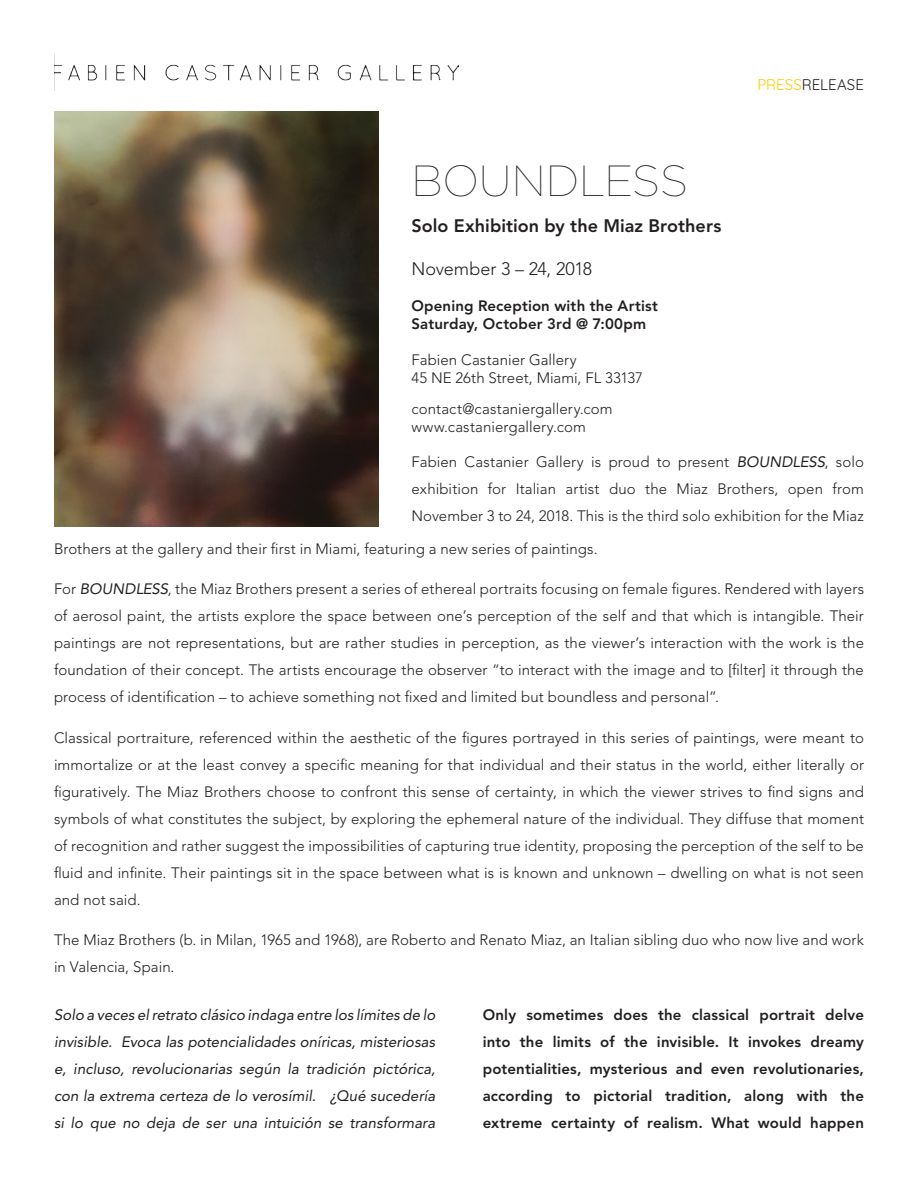
<style>
.page{position:relative;width:918px;height:1188px;background:#fff}
.page>*{position:absolute;margin:0;border:0;box-sizing:border-box;transform-origin:0 0}
.t1{font:100 43.5px "Gotham";letter-spacing:-.005em;color:#231f20}
.t2{font:800 18px "Avenir LT Std";color:#231f20}
.t3{font:300 18px "Avenir LT Std";letter-spacing:-.005em;color:#231f20}
.t4{font:300 15px/27px "Avenir LT Std";letter-spacing:.005em;color:#231f20;text-align:justify}
.t5{font:800 15px/27px "Avenir LT Std";letter-spacing:.01em;color:#231f20;text-align:justify}
.t6{font:italic 15px/27px "Avenir LT Std";letter-spacing:.005em;color:#231f20;text-align:justify}
.t7{font:15px "Quicksand";color:#231f20}
.s1{color:#ffca06}
.s2{font-weight:400;font-style:italic}
</style>
<div class="page">
<img style="left:54px;top:54px;width:405px;height:36px">
<img style="left:54px;top:112px;width:324px;height:414px">
<p class="t1" style="left:411px;top:158px;width:278px">BOUNDLESS</p>
<p class="t2" style="left:411px;top:215px;width:311px">Solo Exhibition by the Miaz Brothers</p>
<p class="t3" style="left:411px;top:258px;width:182px">November 3 – 24, 2018</p>
<p class="t5" style="left:411px;top:292px;width:248px">Opening Reception with the Artist</p>
<p class="t5" style="left:411px;top:310px;width:236px">Saturday, October 3rd @ 7:00pm</p>
<p class="t4" style="left:411px;top:346px;width:167px">Fabien Castanier Gallery</p>
<p class="t4" style="left:411px;top:364px;width:233px">45 NE 26th Street, Miami, FL 33137</p>
<p class="t4" style="left:411px;top:396px;width:203px">contact@castaniergallery.com</p>
<p class="t4" style="left:411px;top:414px;width:176px">www.castaniergallery.com</p>
<p class="t7" style="left:757px;top:73px;width:108px"><span class="s1">PRESS</span>RELEASE</p>
<p class="t4" style="left:411px;top:448px;width:454px">Fabien Castanier Gallery is proud to present <span class="s2">BOUNDLESS</span>, solo exhibition for Italian artist duo the Miaz Brothers, open from November 3 to 24, 2018. This is the third solo exhibition for the Miaz</p>
<p class="t4" style="left:54px;top:535px;width:545px">Brothers at the gallery and their first in Miami, featuring a new series of paintings.</p>
<p class="t4" style="left:54px;top:576px;width:812px">For <span class="s2">BOUNDLESS</span>, the Miaz Brothers present a series of ethereal portraits focusing on female figures. Rendered with layers of aerosol paint, the artists explore the space between one’s perception of the self and that which is intangible. Their paintings are not representations, but are rather studies in perception, as the viewer’s interaction with the work is the foundation of their concept. The artists encourage the observer “to interact with the image and to [filter] it through the process of identification – to achieve something not fixed and limited but boundless and personal”.</p>
<p class="t4" style="left:54px;top:724px;width:812px">Classical portraiture, referenced within the aesthetic of the figures portrayed in this series of paintings, were meant to immortalize or at the least convey a specific meaning for that individual and their status in the world, either literally or figuratively. The Miaz Brothers choose to confront this sense of certainty, in which the viewer strives to find signs and symbols of what constitutes the subject, by exploring the ephemeral nature of the individual. They diffuse that moment of recognition and rather suggest the impossibilities of capturing true identity, proposing the perception of the self to be fluid and infinite. Their paintings sit in the space between what is is known and unknown – dwelling on what is not seen and not said.</p>
<p class="t4" style="left:54px;top:927px;width:811px">The Miaz Brothers (b. in Milan, 1965 and 1968), are Roberto and Renato Miaz, an Italian sibling duo who now live and work in Valencia, Spain.</p>
<p class="t6" style="left:54px;top:1002px;width:383px">Solo a veces el retrato clásico indaga entre los límites de lo invisible. Evoca las potencialidades oníricas, misteriosas e, incluso, revolucionarias según la tradición pictórica, con la extrema certeza de lo verosímil. ¿Qué sucedería si lo que no deja de ser una intuición se transformara</p>
<p class="t5" style="left:483px;top:1001px;width:383px">Only sometimes does the classical portrait delve into the limits of the invisible. It invokes dreamy potentialities, mysterious and even revolutionaries, according to pictorial tradition, along with the extreme certainty of realism. What would happen</p>
</div>
